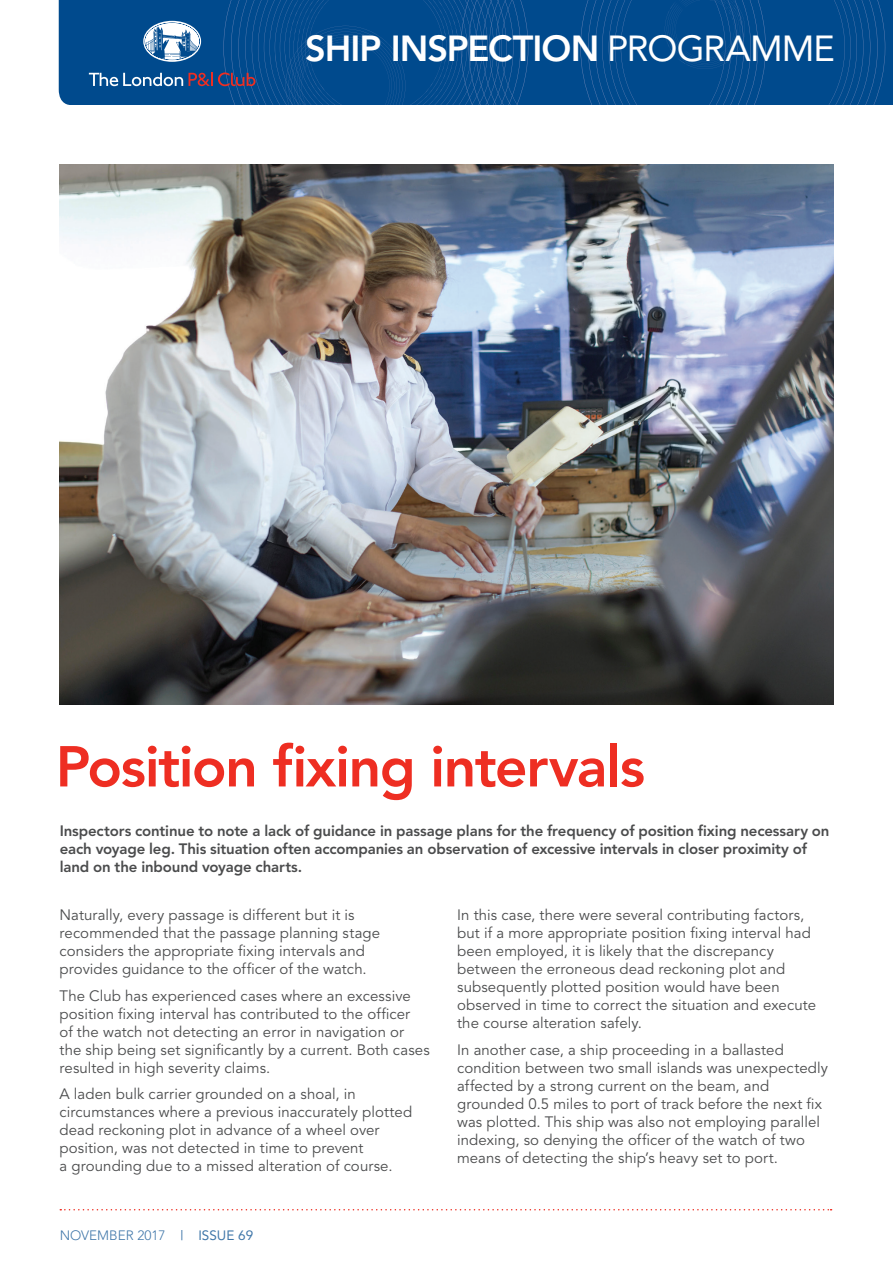
<style>
.page{position:relative;width:893px;height:1263px;background:#fff}
.page>*{position:absolute;margin:0;border:0;box-sizing:border-box;transform-origin:0 0}
.t1{font:800 57px "Avenir";letter-spacing:-.025em;color:#ee2e22}
.t2{font:800 36px "Avenir";letter-spacing:-.025em;color:#fff}
.t3{font:15px/18px "Avenir";letter-spacing:.005em;color:#4b4c4d}
.t4{font:800 15px/18px "Avenir";letter-spacing:-.01em;color:#4b4c4d}
.t5{font:300 13.5px "Avenir";color:#004a8d}
.s1{font-weight:400}
</style>
<div class="page">
<svg style="left:60px;top:1209px;width:772px;height:1px"></svg>
<div style="left:59px;top:0;width:834px;height:105px;background:#004a8d"></div>
<svg style="left:89px;top:0;width:796px;height:105px;background:#094f90"></svg>
<img style="left:60px;top:165px;width:773px;height:539px">
<h2 class="t2" style="left:305px;top:27px;width:531px">SHIP INSPECTION <span class="s1">PROGRAMME</span></h2>
<h1 class="t1" style="left:56px;top:733px;width:591px">Position fixing intervals</h1>
<p class="t4" style="left:60px;top:822px;width:771px">Inspectors continue to note a lack of guidance in passage plans for the frequency of position fixing necessary on each voyage leg. This situation often accompanies an observation of excessive intervals in closer proximity of land on the inbound voyage charts.</p>
<p class="t3" style="left:60px;top:907px;width:322px">Naturally, every passage is different but it is recommended that the passage planning stage considers the appropriate fixing intervals and provides guidance to the officer of the watch.</p>
<p class="t3" style="left:60px;top:987px;width:372px">The Club has experienced cases where an excessive position fixing interval has contributed to the officer<br>of the watch not detecting an error in navigation or the ship being set significantly by a current. Both cases resulted in high severity claims.</p>
<p class="t3" style="left:60px;top:1086px;width:354px">A laden bulk carrier grounded on a shoal, in circumstances where a previous inaccurately plotted dead reckoning plot in advance of a wheel over position, was not detected in time to prevent<br>a grounding due to a missed alteration of course.</p>
<p class="t5" style="left:60px;top:1228px;width:195px">NOVEMBER 2017 <span class="s1">| ISSUE 69</span></p>
<p class="t3" style="left:457px;top:907px;width:361px">In this case, there were several contributing factors, but if a more appropriate position fixing interval had been employed, it is likely that the discrepancy between the erroneous dead reckoning plot and subsequently plotted position would have been observed in time to correct the situation and execute the course alteration safely.</p>
<p class="t3" style="left:457px;top:1041px;width:372px">In another case, a ship proceeding in a ballasted condition between two small islands was unexpectedly affected by a strong current on the beam, and grounded 0.5 miles to port of track before the next fix was plotted. This ship was also not employing parallel indexing, so denying the officer of the watch of two means of detecting the ship’s heavy set to port.</p>
</div>
